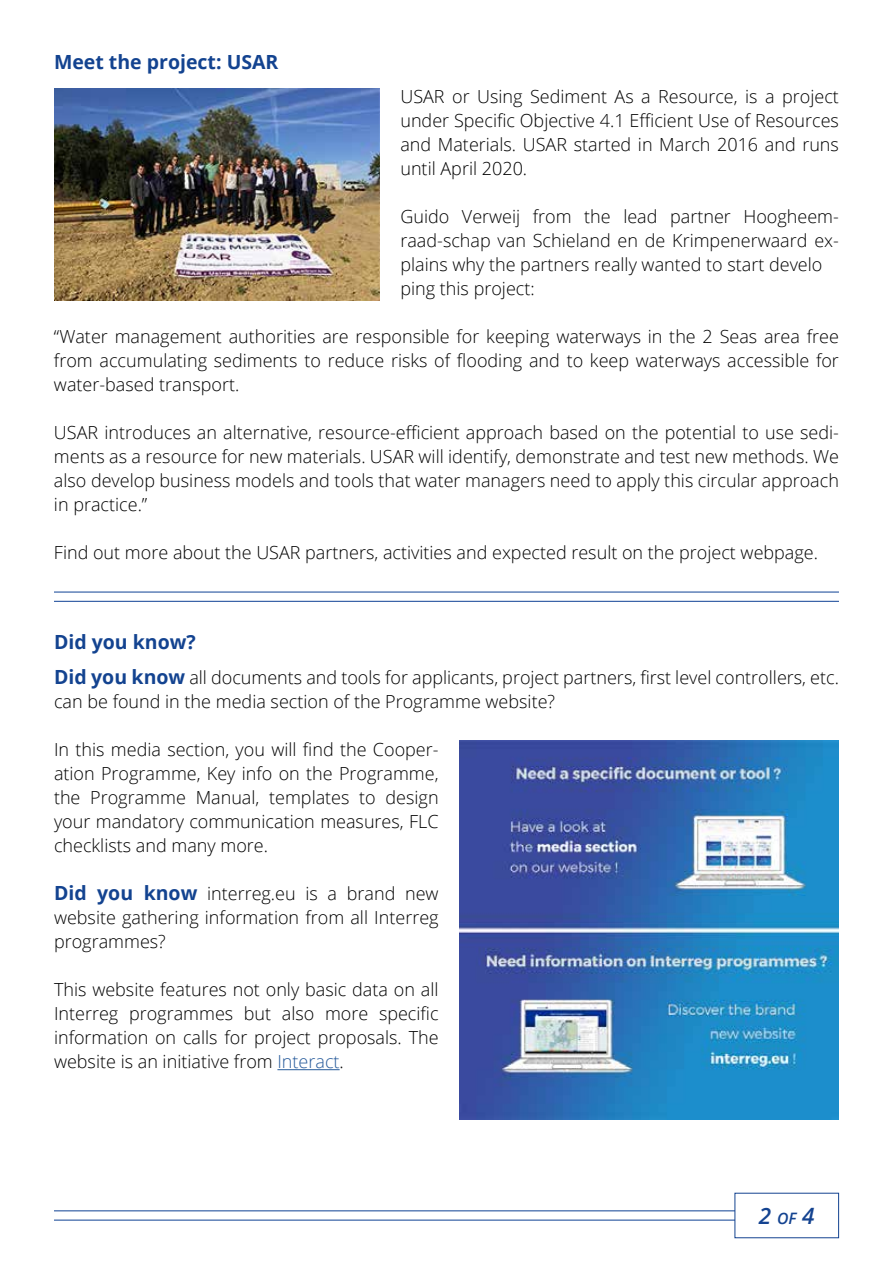
<style>
.page{position:relative;width:893px;height:1263px;background:#fff}
.page>*{position:absolute;margin:0;border:0;box-sizing:border-box;transform-origin:0 0}
.t1{font:italic 600 22.5px "Open Sans";color:#144390}
.t2{font:700 19.5px "Open Sans";color:#134390}
.t3{font:300 18px/24px "Open Sans";color:#000;text-align:justify}
.s1{font-weight:700;font-size:19.5px;color:#134390}
.s2{color:#275b9b}
.s3{font-size:15.75px}
</style>
<div class="page">
<hr style="left:54px;top:1220px;width:785px;height:1px;background:#0e4194">
<hr style="left:54px;top:1210px;width:785px;height:1px;background:#0e4194">
<div style="left:735px;top:1193px;width:104px;height:45px;background:#fff"></div>
<hr style="left:54px;top:601px;width:785px;height:1px;background:#0e4194">
<hr style="left:54px;top:592px;width:785px;height:1px;background:#0e4194">
<hr style="left:277px;top:1069px;width:63px;height:1px;background:#275b9b">
<img style="left:54px;top:89px;width:325px;height:211px">
<img style="left:460px;top:740px;width:379px;height:380px">
<p class="t2" style="left:54px;top:48px;width:226px">Meet the project: USAR</p>
<p class="t3" style="left:400px;top:84px;width:440px">USAR or Using Sediment As a Resource, is a project under Specific Objective 4.1 Efficient Use of Resources and Materials. USAR started in March 2016 and runs until April 2020.</p>
<p class="t3" style="left:400px;top:204px;width:440px;text-align:left">Guido Verweij from the lead partner Hoogheem&shy;raad-schap van Schieland en de Krimpenerwaard ex&shy;plains why the partners really wanted to start develo ping this project:</p>
<p class="t3" style="left:54px;top:324px;width:786px">“Water management authorities are responsible for keeping waterways in the 2 Seas area free from accumulating sediments to reduce risks of flooding and to keep waterways accessible for water-based transport.</p>
<p class="t3" style="left:54px;top:420px;width:786px">USAR introduces an alternative, resource-efficient approach based on the potential to use sedi&shy;ments as a resource for new materials. USAR will identify, demonstrate and test new methods. We also develop business models and tools that water managers need to apply this circular approach in practice.”</p>
<p class="t3" style="left:54px;top:540px;width:766px">Find out more about the USAR partners, activities and expected result on the project webpage.</p>
<p class="t2" style="left:54px;top:629px;width:143px">Did you know?</p>
<p class="t3" style="left:54px;top:665px;width:786px"><span class="s1">Did you know</span> all documents and tools for applicants, project partners, first level controllers, etc. can be found in the media section of the Programme website?</p>
<p class="t3" style="left:54px;top:737px;width:386px">In this media section, you will find the Cooper&shy;ation Programme, Key info on the Programme, the Programme Manual, templates to design your mandatory communication measures, FLC checklists and many more.</p>
<p class="t3" style="left:54px;top:881px;width:386px"><span class="s1">Did you know</span> interreg.eu is a brand new website gathering information from all Interreg programmes?</p>
<p class="t3" style="left:54px;top:977px;width:386px">This website features not only basic data on all Interreg programmes but also more specific information on calls for project proposals. The website is an initiative from <span class="s2">Interact</span>.</p>
<p class="t1" style="left:759px;top:1200px;width:57px">2 <span class="s3">of</span> 4</p>
</div>
